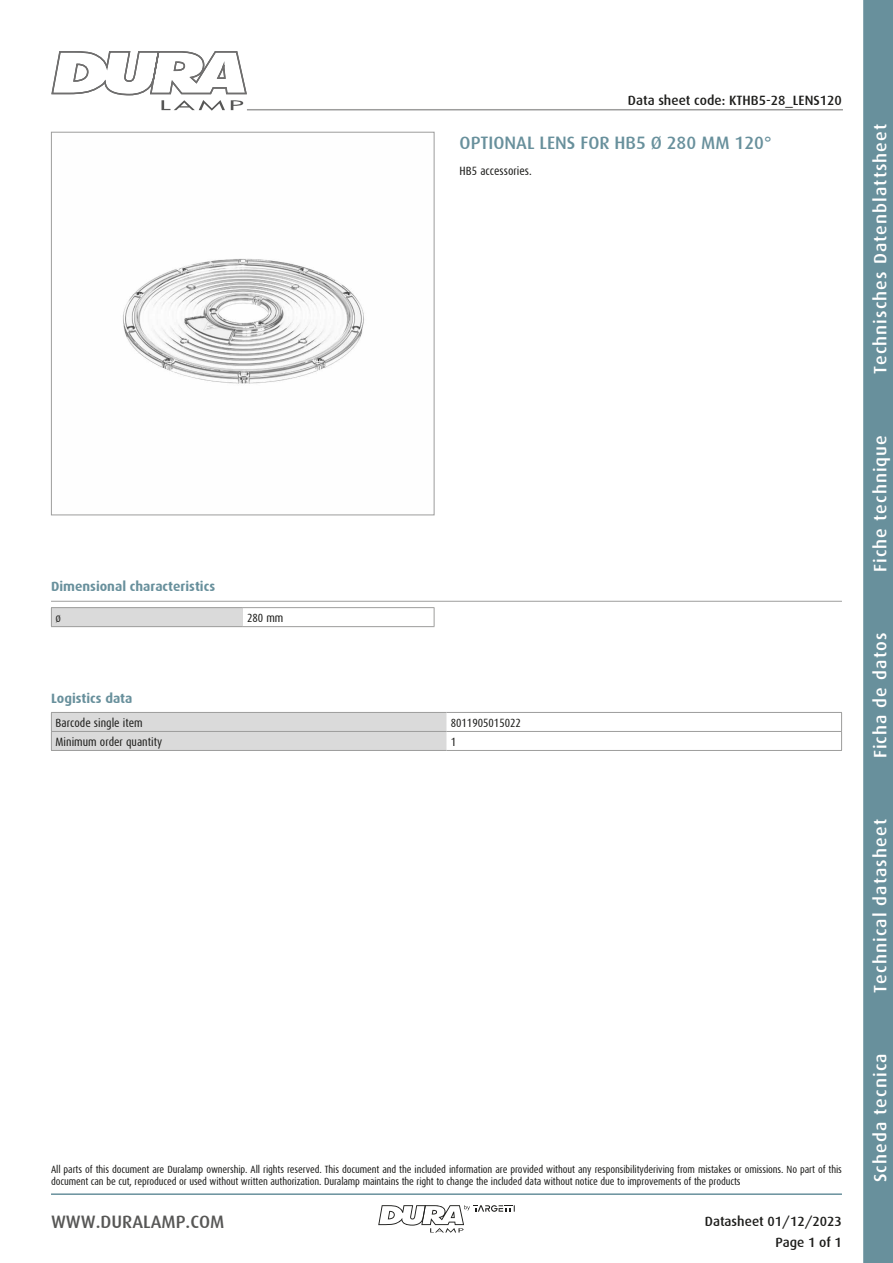
<style>
.page{position:relative;width:893px;height:1263px;background:#fff}
.page>*{position:absolute;margin:0;border:0;box-sizing:border-box;transform-origin:0 0}
.t1{font:500 18px "Dax";letter-spacing:.06em;color:#fff}
.t2{font:500 18px "Dax";color:#68909c}
.t3{font:500 18px "Dax";color:#575756}
.t4{font:500 13.5px/21.3px "Dax";color:#1d1d1b;text-align:right}
.t5{font:700 13.5px "Dax";color:#68909c}
.t6{font:12px "Dax Condensed";color:#1d1d1b}
.t7{font:10.5px/12px "Dax Condensed";letter-spacing:-.01em;color:#1d1d1b}
</style>
<div class="page">
<svg style="left:863px;top:0;width:30px;height:1263px;background:#6b929e"></svg>
<hr style="left:51px;top:1193px;width:791px;height:2px;background:#68909c">
<svg style="left:51px;top:51px;width:197px;height:60px"></svg>
<svg style="left:378px;top:1205px;width:137px;height:28px"></svg>
<hr style="left:247px;top:109px;width:596px;height:1px;background:#9d9d9c">
<img style="left:123px;top:259px;width:241px;height:125px">
<div style="left:51px;top:132px;width:383px;height:383px;border:1px solid #9d9d9c"></div>
<div style="left:51px;top:608px;width:192px;height:19px;background:#dadada"></div>
<hr style="left:51px;top:607px;width:192px;height:1px;background:#9d9d9c">
<svg style="left:51px;top:608px;width:1px;height:18px"></svg>
<hr style="left:243px;top:607px;width:191px;height:1px;background:#9d9d9c">
<svg style="left:434px;top:608px;width:1px;height:18px"></svg>
<hr style="left:51px;top:626px;width:192px;height:1px;background:#9d9d9c">
<hr style="left:243px;top:626px;width:191px;height:1px;background:#9d9d9c">
<hr style="left:51px;top:601px;width:791px;height:1px;background:#9d9d9c">
<hr style="left:446px;top:712px;width:396px;height:1px;background:#9d9d9c">
<hr style="left:446px;top:731px;width:396px;height:1px;background:#9d9d9c">
<svg style="left:841px;top:713px;width:1px;height:37px"></svg>
<hr style="left:446px;top:750px;width:396px;height:1px;background:#9d9d9c">
<div style="left:51px;top:712px;width:395px;height:38px;background:#dadada"></div>
<hr style="left:51px;top:750px;width:395px;height:1px;background:#9d9d9c">
<p class="t4" style="left:628px;top:90px;width:216px">Data sheet code: KTHB5-28_LENS120</p>
<p class="t5" style="left:51px;top:579px;width:166px">Dimensional characteristics</p>
<p class="t6" style="left:56px;top:612px;width:7px">ø</p>
<p class="t6" style="left:247px;top:612px;width:38px">280 mm</p>
<h1 class="t2" style="left:460px;top:132px;width:313px">OPTIONAL LENS FOR HB5 Ø 280 MM 120°</h1>
<p class="t6" style="left:460px;top:164px;width:74px">HB5 accessories.</p>
<p class="t5" style="left:51px;top:691px;width:83px">Logistics data</p>
<p class="t6" style="left:56px;top:716px;width:89px">Barcode single item</p>
<p class="t6" style="left:451px;top:716px;width:72px">8011905015022</p>
<p class="t6" style="left:56px;top:735px;width:108px">Minimum order quantity</p>
<p class="t6" style="left:451px;top:735px;width:7px">1</p>
<p class="t7" style="left:51px;top:1163px;width:792px">All parts of this document are Duralamp ownership. All rights reserved. This document and the included information are provided without any responsibilityderiving from mistakes or omissions. No part of this document can be cut, reproduced or used without written authorization. Duralamp maintains the right to change the included data without notice due to improvements of the products</p>
<h1 class="t3" style="left:51px;top:1212px;width:175px">WWW.DURALAMP.COM</h1>
<p class="t4" style="left:705px;top:1211px;width:139px">Datasheet 01/12/2023<br>Page 1 of 1</p>
<h1 class="t1" style="left:870px;top:374px;width:252px;rotate:-90deg">Technisches Datenblattsheet</h1>
<h1 class="t1" style="left:870px;top:572px;width:139px;rotate:-90deg">Fiche technique</h1>
<h1 class="t1" style="left:870px;top:758px;width:127px;rotate:-90deg">Ficha de datos</h1>
<h1 class="t1" style="left:870px;top:993px;width:175px;rotate:-90deg">Technical datasheet</h1>
<h1 class="t1" style="left:870px;top:1182px;width:130px;rotate:-90deg">Scheda tecnica</h1>
</div>
